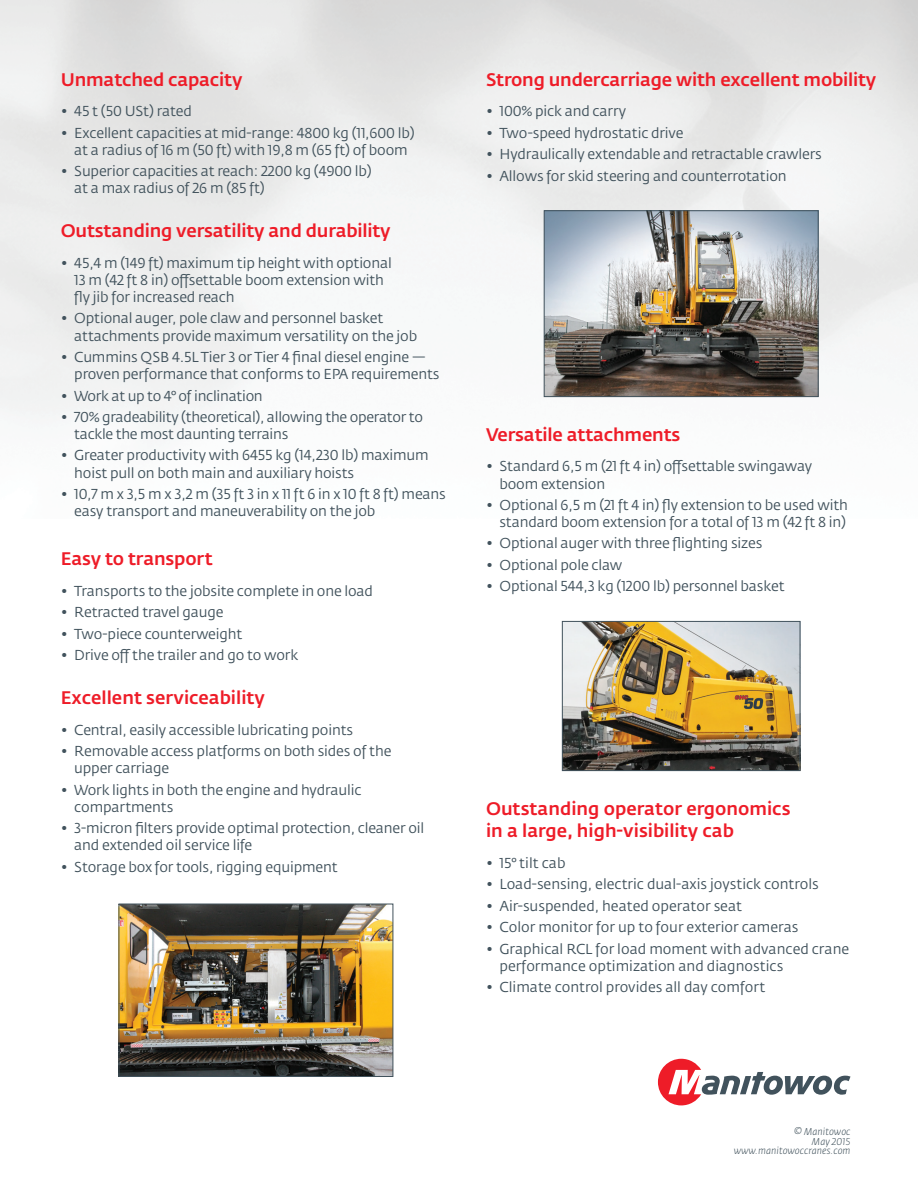
<style>
.page{position:relative;width:918px;height:1188px;background:#fff}
.page>*{position:absolute;margin:0;border:0;box-sizing:border-box;transform-origin:0 0}
.t1{font:500 18px/22.5px "Fedra Sans Pro";letter-spacing:-.01em;color:#ee1c28}
.t2{font:14.25px/17.1px "Fedra Sans Pro";letter-spacing:-.01em;color:#41525c}
.t3{font:italic 300 9.75px "Fedra Sans Pro";color:#41525c}
</style>
<div class="page">
<svg style="left:658px;top:1059px;width:192px;height:46px"></svg>
<img style="left:546px;top:212px;width:271px;height:183px">
<div style="left:544px;top:210px;width:275px;height:187px;border:1px solid #41525c"></div>
<img style="left:121px;top:906px;width:270px;height:169px">
<div style="left:119px;top:904px;width:274px;height:173px;border:1px solid #41525c"></div>
<img style="left:564px;top:623px;width:234px;height:146px">
<div style="left:562px;top:621px;width:238px;height:150px;border:1px solid #41525c"></div>
<p class="t1" style="left:61px;top:68px;width:183px">Unmatched capacity</p>
<p class="t2" style="left:61px;top:103px;width:133px">• 45 t (50 USt) rated</p>
<p class="t2" style="left:61px;top:124px;width:356px;text-align:center">• Excellent capacities at mid-range: 4800 kg (11,600 lb) at a radius of 16 m (50 ft) with 19,8 m (65 ft) of boom</p>
<p class="t2" style="left:74px;top:163px;width:299px;text-indent:-14px">• Superior capacities at reach: 2200 kg (4900 lb) at a max radius of 26 m (85 ft)</p>
<p class="t1" style="left:61px;top:220px;width:331px">Outstanding versatility and durability</p>
<p class="t2" style="left:74px;top:254px;width:319px;text-indent:-14px">• 45,4 m (149 ft) maximum tip height with optional<br>13 m (42 ft 8 in) offsettable boom extension with fly jib for increased reach</p>
<p class="t2" style="left:74px;top:310px;width:344px;text-indent:-14px">• Optional auger, pole claw and personnel basket attachments provide maximum versatility on the job</p>
<p class="t2" style="left:74px;top:348px;width:367px;text-indent:-14px">• Cummins QSB 4.5L Tier 3 or Tier 4 final diesel engine — proven performance that conforms to EPA requirements</p>
<p class="t2" style="left:61px;top:387px;width:204px">• Work at up to 4° of inclination</p>
<p class="t2" style="left:74px;top:408px;width:350px;text-indent:-14px">• 70% gradeability (theoretical), allowing the operator to tackle the most daunting terrains</p>
<p class="t2" style="left:74px;top:447px;width:356px;text-indent:-14px">• Greater productivity with 6455 kg (14,230 lb) maximum hoist pull on both main and auxiliary hoists</p>
<p class="t2" style="left:74px;top:485px;width:373px;text-indent:-14px">• 10,7 m x 3,5 m x 3,2 m (35 ft 3 in x 11 ft 6 in x 10 ft 8 ft) means easy transport and maneuverability on the job</p>
<p class="t1" style="left:61px;top:548px;width:153px">Easy to transport</p>
<p class="t2" style="left:61px;top:582px;width:314px">• Transports to the jobsite complete in one load</p>
<p class="t2" style="left:61px;top:604px;width:164px">• Retracted travel gauge</p>
<p class="t2" style="left:61px;top:625px;width:183px">• Two-piece counterweight</p>
<p class="t2" style="left:61px;top:647px;width:239px">• Drive off the trailer and go to work</p>
<p class="t1" style="left:61px;top:687px;width:206px">Excellent serviceability</p>
<p class="t2" style="left:61px;top:721px;width:294px">• Central, easily accessible lubricating points</p>
<p class="t2" style="left:74px;top:743px;width:319px;text-indent:-14px">• Removable access platforms on both sides of the upper carriage</p>
<p class="t2" style="left:74px;top:781px;width:289px;text-indent:-14px">• Work lights in both the engine and hydraulic compartments</p>
<p class="t2" style="left:74px;top:820px;width:352px;text-indent:-14px">• 3-micron filters provide optimal protection, cleaner oil and extended oil service life</p>
<p class="t2" style="left:61px;top:858px;width:279px">• Storage box for tools, rigging equipment</p>
<p class="t1" style="left:486px;top:68px;width:392px">Strong undercarriage with excellent mobility</p>
<p class="t2" style="left:486px;top:103px;width:142px">• 100% pick and carry</p>
<p class="t2" style="left:486px;top:124px;width:199px">• Two-speed hydrostatic drive</p>
<p class="t2" style="left:486px;top:146px;width:337px">• Hydraulically extendable and retractable crawlers</p>
<p class="t2" style="left:486px;top:167px;width:302px">• Allows for skid steering and counterrotation</p>
<p class="t1" style="left:486px;top:423px;width:196px">Versatile attachments</p>
<p class="t2" style="left:500px;top:458px;width:314px;text-indent:-14px">• Standard 6,5 m (21 ft 4 in) offsettable swingaway boom extension</p>
<p class="t2" style="left:486px;top:496px;width:364px;text-align:right">• Optional 6,5 m (21 ft 4 in) fly extension to be used with standard boom extension for a total of 13 m (42 ft 8 in)</p>
<p class="t2" style="left:486px;top:535px;width:278px">• Optional auger with three flighting sizes</p>
<p class="t2" style="left:486px;top:556px;width:138px">• Optional pole claw</p>
<p class="t2" style="left:486px;top:578px;width:300px">• Optional 544,3 kg (1200 lb) personnel basket</p>
<p class="t1" style="left:486px;top:797px;width:306px">Outstanding operator ergonomics in a large, high-visibility cab</p>
<p class="t2" style="left:486px;top:854px;width:81px">• 15° tilt cab</p>
<p class="t2" style="left:486px;top:876px;width:334px">• Load-sensing, electric dual-axis joystick controls</p>
<p class="t2" style="left:486px;top:897px;width:258px">• Air-suspended, heated operator seat</p>
<p class="t2" style="left:486px;top:919px;width:314px">• Color monitor for up to four exterior cameras</p>
<p class="t2" style="left:500px;top:940px;width:351px;text-indent:-14px">• Graphical RCL for load moment with advanced crane performance optimization and diagnostics</p>
<p class="t2" style="left:486px;top:979px;width:281px">• Climate control provides all day comfort</p>
<p class="t3" style="left:794px;top:1126px;width:58px">© Manitowoc</p>
<p class="t3" style="left:812px;top:1135px;width:40px">May 2015</p>
<p class="t3" style="left:734px;top:1145px;width:118px">www.manitowoccranes.com</p>
</div>
